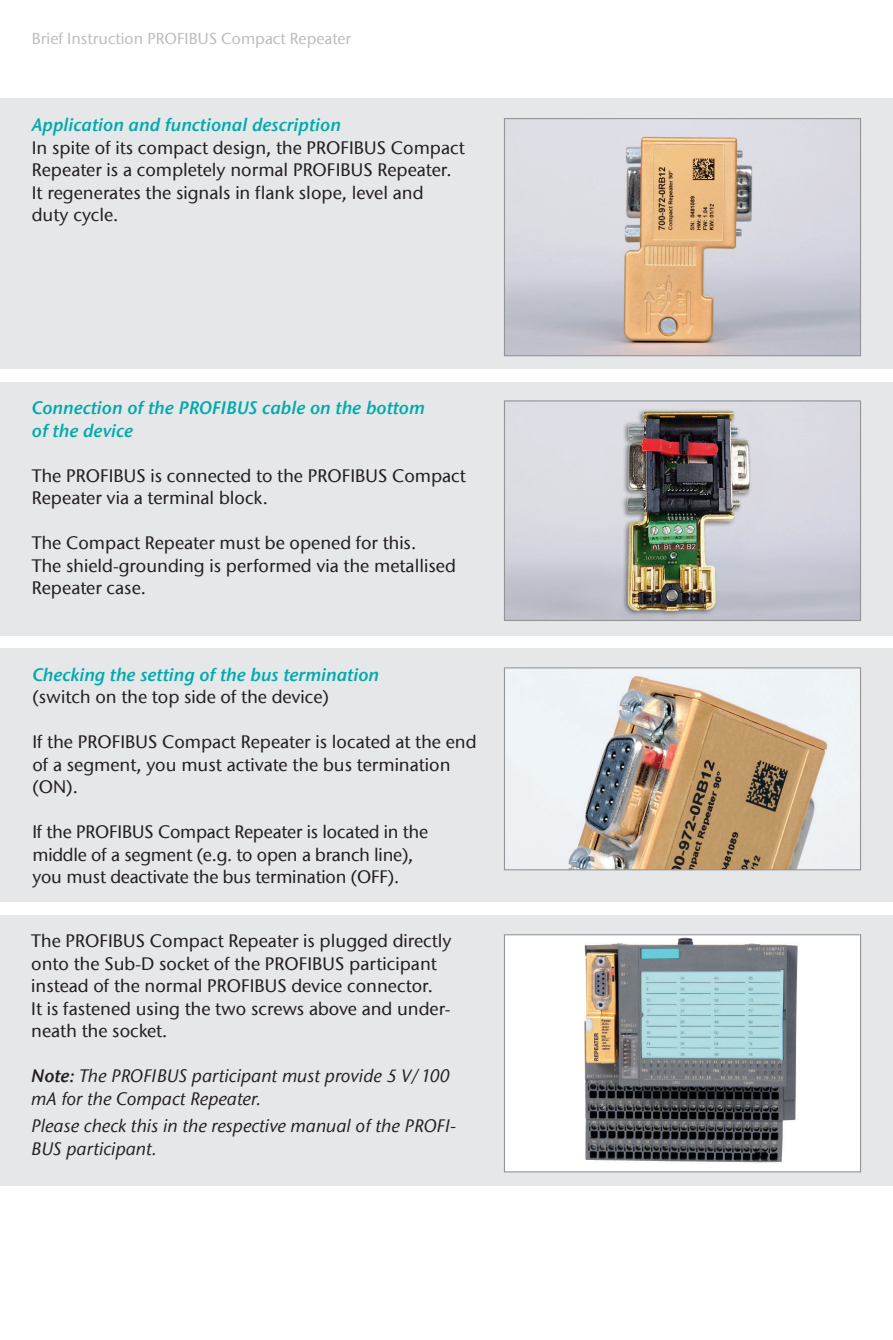
<style>
.page{position:relative;width:893px;height:1340px;background:#fff}
.page>*{position:absolute;margin:0;border:0;box-sizing:border-box;transform-origin:0 0}
.t1{font:500 18px/22.5px "ITC Stone Sans Com";color:#231f20}
.t2{font:italic 500 18px/22.5px "ITC Stone Sans Com";color:#231f20}
.t3{font:italic 18px/22.5px "ITC Stone Sans Com Semi";color:#00aaad}
.t4{font:500 15.75px "ITC Stone Sans Com";color:#bcbdc0}
.s1{font-family:"ITC Stone Sans Com Semi";font-weight:400}
</style>
<div class="page">
<div style="left:0;top:915px;width:893px;height:270px;background:#e6e7e9"></div>
<div style="left:0;top:648px;width:893px;height:253px;background:#e6e7e9"></div>
<div style="left:0;top:382px;width:893px;height:253px;background:#e6e7e9"></div>
<div style="left:0;top:99px;width:893px;height:270px;background:#e6e7e9"></div>
<img style="left:506px;top:120px;width:353px;height:234px">
<div style="left:504px;top:118px;width:357px;height:238px;border:1px solid #939598"></div>
<img style="left:506px;top:402px;width:353px;height:217px">
<div style="left:504px;top:400px;width:357px;height:221px;border:1px solid #939598"></div>
<img style="left:506px;top:669px;width:353px;height:199px">
<div style="left:504px;top:667px;width:357px;height:203px;border:1px solid #939598"></div>
<img style="left:506px;top:936px;width:353px;height:234px">
<div style="left:504px;top:934px;width:357px;height:238px;border:1px solid #939598"></div>
<p class="t4" style="left:32px;top:29px;width:321px">Brief Instruction PROFIBUS Compact Repeater</p>
<p class="t3" style="left:32px;top:114px;width:311px">Application and functional description</p>
<p class="t1" style="left:32px;top:136px;width:434px">In spite of its compact design, the PROFIBUS Compact Repeater is a completely normal PROFIBUS Repeater.<br>It regenerates the signals in flank slope, level and<br>duty cycle.</p>
<p class="t3" style="left:32px;top:397px;width:394px">Connection of the PROFIBUS cable on the bottom of the device</p>
<p class="t1" style="left:32px;top:464px;width:436px">The PROFIBUS is connected to the PROFIBUS Compact<br>Repeater via a terminal block.</p>
<p class="t1" style="left:32px;top:532px;width:425px">The Compact Repeater must be opened for this.<br>The shield-grounding is performed via the metallised<br>Repeater case.</p>
<p class="t3" style="left:32px;top:663px;width:348px">Checking the setting of the bus termination</p>
<p class="t1" style="left:32px;top:685px;width:298px">(switch on the top side of the device)</p>
<p class="t1" style="left:32px;top:730px;width:446px">If the PROFIBUS Compact Repeater is located at the end of a segment, you must activate the bus termination (ON).</p>
<p class="t1" style="left:32px;top:820px;width:397px">If the PROFIBUS Compact Repeater is located in the middle of a segment (e.g. to open a branch line), you must deactivate the bus termination (OFF).</p>
<p class="t1" style="left:31px;top:929px;width:422px">The PROFIBUS Compact Repeater is plugged directly onto the Sub-D socket of the PROFIBUS participant instead of the normal PROFIBUS device connector.<br>It is fastened using the two screws above and under&shy;neath the socket.</p>
<p class="t2" style="left:31px;top:1064px;width:420px"><span class="s1">Note:</span> The PROFIBUS participant must provide 5 V/100 mA for the Compact Repeater.</p>
<p class="t2" style="left:31px;top:1114px;width:426px">Please check this in the respective manual of the PROFI-<br>BUS participant.</p>
</div>
